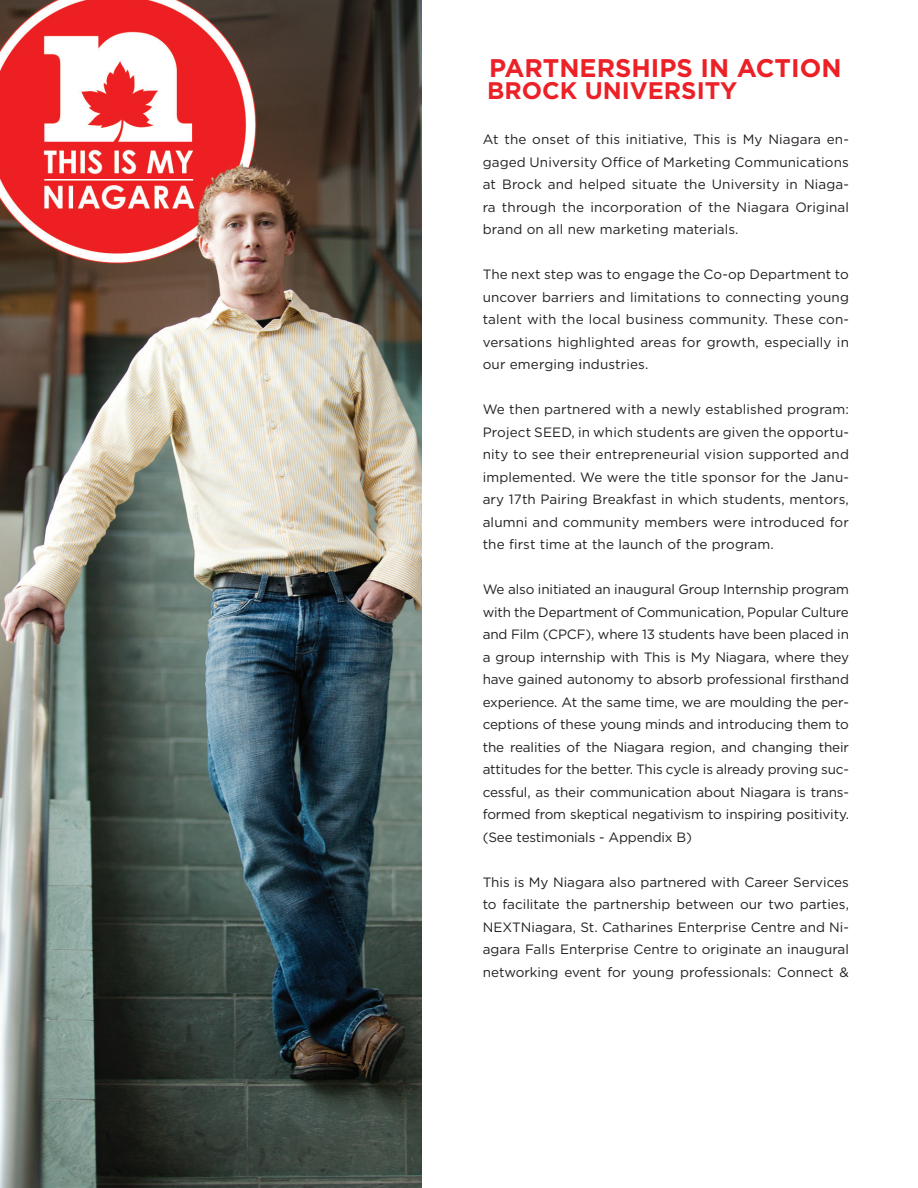
<style>
.page{position:relative;width:918px;height:1188px;background:#fff}
.page>*{position:absolute;margin:0;border:0;box-sizing:border-box;transform-origin:0 0}
.body{font:700 25.5px "Gotham";color:#ec2127}
.body-2{font:700 24px "Gotham";color:#ec2127}
.body-3{font:13.5px/22.5px "Gotham";letter-spacing:.005em;color:#231f20;text-align:justify}
</style>
<div class="page">
<img style="left:0;top:0;width:421px;height:1188px">
<p class="body" style="left:489px;top:51px;width:354px">PARTNERSHIPS IN ACTION</p>
<p class="body-2" style="left:487px;top:75px;width:252px">BROCK UNIVERSITY</p>
<p class="body-3" style="left:483px;top:128px;width:368px">At the onset of this initiative, This is My Niagara en&shy;gaged University Office of Marketing Communications at Brock and helped situate the University in Niaga&shy;ra through the incorporation of the Niagara Original brand on all new marketing materials.</p>
<p class="body-3" style="left:483px;top:263px;width:368px">The next step was to engage the Co-op Department to uncover barriers and limitations to connecting young talent with the local business community. These con&shy;versations highlighted areas for growth, especially in our emerging industries.</p>
<p class="body-3" style="left:483px;top:398px;width:368px">We then partnered with a newly established program:<br>Project SEED, in which students are given the opportu&shy;nity to see their entrepreneurial vision supported and implemented. We were the title sponsor for the Janu&shy;ary 17th Pairing Breakfast in which students, mentors, alumni and community members were introduced for the first time at the launch of the program.</p>
<p class="body-3" style="left:483px;top:578px;width:368px">We also initiated an inaugural Group Internship program with the Department of Communication, Popular Culture and Film (CPCF), where 13 students have been placed in a group internship with This is My Niagara, where they have gained autonomy to absorb professional firsthand experience. At the same time, we are moulding the per&shy;ceptions of these young minds and introducing them to the realities of the Niagara region, and changing their attitudes for the better. This cycle is already proving suc&shy;cessful, as their communication about Niagara is trans&shy;formed from skeptical negativism to inspiring positivity. (See testimonials - Appendix B)</p>
<p class="body-3" style="left:483px;top:870px;width:368px">This is My Niagara also partnered with Career Services to facilitate the partnership between our two parties, NEXTNiagara, St. Catharines Enterprise Centre and Ni&shy;agara Falls Enterprise Centre to originate an inaugural networking event for young professionals: Connect &amp;</p>
</div>
